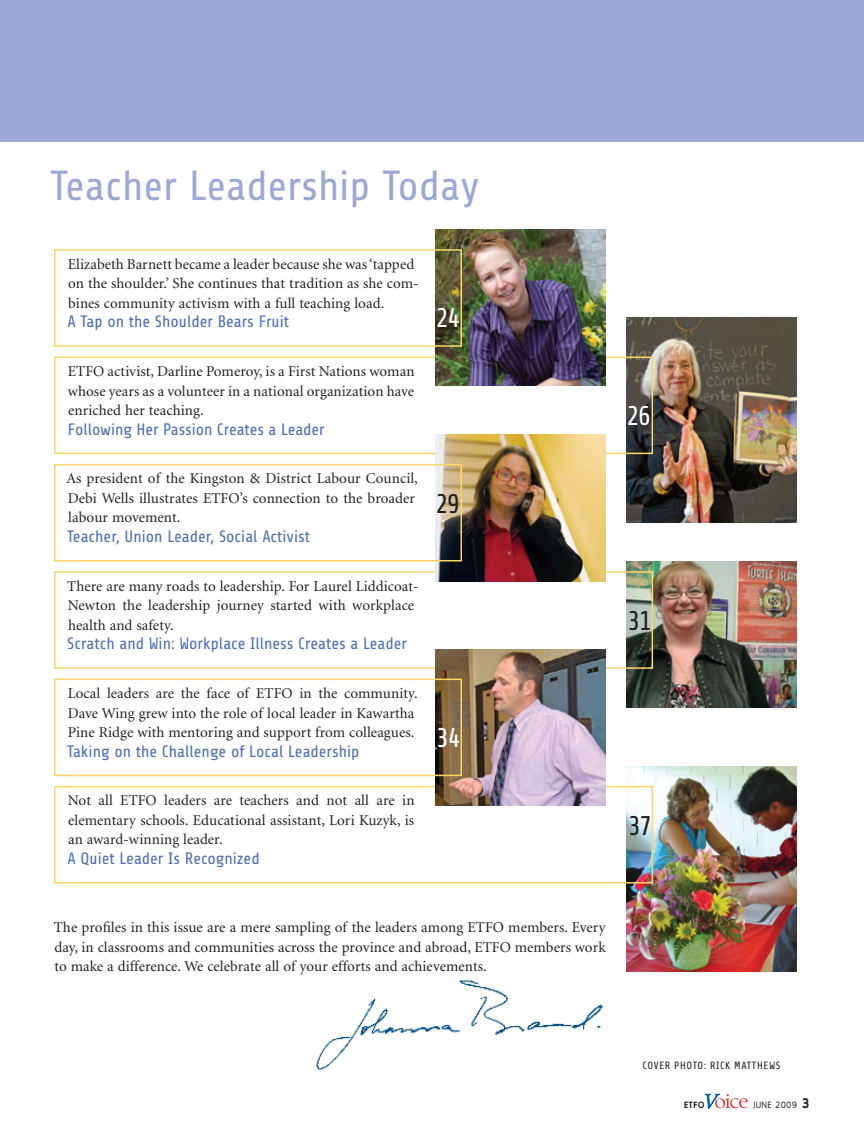
<style>
.page{position:relative;width:864px;height:1135px;background:#fff}
.page>*{position:absolute;margin:0;border:0;box-sizing:border-box;transform-origin:0 0}
.minion_10_13{font:42px "Share";color:#9ca8d5}
.t1{font:27px "Share";color:#fff}
.t2{font:27px "Share";color:#231f20}
.minion_10_13-2{font:16.5px "Share";color:#4b6eb6}
.minion_10_13-3{font:15px/19.5px "Minion";letter-spacing:.005em;color:#231f20}
.photo_credit{font:10.5px "Share";letter-spacing:.06em;color:#231f20}
.t3{font:9px "Ligurino Rg";letter-spacing:.1em;color:#231f20}
.t4{font:700 9px "Ligurino Reg";color:#231f20}
.s1{font-family:"Ligurino Reg";font-weight:700;font-size:13.8px}
</style>
<div class="page">
<svg style="left:705px;top:1093px;width:43px;height:15px"></svg>
<div style="left:0;top:0;width:864px;height:142px;background:#9ca8d5"></div>
<img style="left:626px;top:766px;width:170px;height:204px">
<img style="left:626px;top:561px;width:170px;height:146px">
<img style="left:626px;top:317px;width:170px;height:205px">
<div style="left:54px;top:785px;width:599px;height:98px;border:2px solid #fed667"></div>
<div style="left:54px;top:571px;width:599px;height:97px;border:2px solid #fed667"></div>
<div style="left:54px;top:356px;width:599px;height:98px;border:2px solid #fed667"></div>
<img style="left:435px;top:434px;width:171px;height:146px">
<img style="left:435px;top:649px;width:171px;height:156px">
<img style="left:435px;top:230px;width:171px;height:156px">
<div style="left:54px;top:463px;width:408px;height:98px;border:2px solid #fed667"></div>
<div style="left:54px;top:678px;width:408px;height:97px;border:2px solid #fed667"></div>
<div style="left:54px;top:249px;width:408px;height:97px;border:2px solid #fed667"></div>
<img style="left:316px;top:980px;width:287px;height:90px">
<p class="minion_10_13" style="left:50px;top:163px;width:431px">Teacher Leadership Today</p>
<p class="minion_10_13-3" style="left:68px;top:255px;width:352px">Elizabeth Barnett became a leader because she was ‘tapped on the shoulder.’ She continues that tradition as she com&shy;bines community activism with a full teaching load.</p>
<p class="minion_10_13-2" style="left:68px;top:312px;width:223px">A Tap on the Shoulder Bears Fruit</p>
<p class="minion_10_13-3" style="left:68px;top:362px;width:348px;text-align:justify">ETFO activist, Darline Pomeroy, is a First Nations woman whose years as a volunteer in a national organization have enriched her teaching.</p>
<p class="minion_10_13-2" style="left:68px;top:420px;width:258px">Following Her Passion Creates a Leader</p>
<p class="minion_10_13-3" style="left:66px;top:469px;width:353px">As president of the Kingston &amp; District Labour Council,<br>Debi Wells illustrates ETFO’s connection to the broader labour movement.</p>
<p class="minion_10_13-2" style="left:67px;top:527px;width:245px">Teacher, Union Leader, Social Activist</p>
<p class="minion_10_13-3" style="left:67px;top:576px;width:353px">There are many roads to leadership. For Laurel Liddicoat-<br>Newton the leadership journey started with workplace health and safety.</p>
<p class="minion_10_13-2" style="left:67px;top:634px;width:341px">Scratch and Win: Workplace Illness Creates a Leader</p>
<p class="minion_10_13-3" style="left:68px;top:684px;width:352px">Local leaders are the face of ETFO in the community.<br>Dave Wing grew into the role of local leader in Kawartha<br>Pine Ridge with mentoring and support from colleagues.</p>
<p class="minion_10_13-2" style="left:67px;top:741px;width:294px">Taking on the Challenge of Local Leadership</p>
<p class="minion_10_13-3" style="left:68px;top:791px;width:348px;text-align:justify">Not all ETFO leaders are teachers and not all are in elementary schools. Educational assistant, Lori Kuzyk, is an award-winning leader.</p>
<p class="minion_10_13-2" style="left:68px;top:849px;width:194px">A Quiet Leader Is Recognized</p>
<p class="t1" style="left:436px;top:303px;width:26px">24</p>
<p class="t2" style="left:436px;top:488px;width:26px">29</p>
<p class="t1" style="left:436px;top:722px;width:26px">34</p>
<p class="minion_10_13-3" style="left:54px;top:918px;width:553px;text-align:justify">The profiles in this issue are a mere sampling of the leaders among ETFO members. Every day, in classrooms and communities across the province and abroad, ETFO members work to make a difference. We celebrate all of your efforts and achievements.</p>
<p class="t1" style="left:627px;top:401px;width:26px">26</p>
<p class="t2" style="left:628px;top:605px;width:26px">31</p>
<p class="t2" style="left:628px;top:810px;width:26px">37</p>
<p class="photo_credit" style="left:643px;top:1059px;width:139px">COVER PHOTO: RICK MATTHEWS</p>
<p class="t4" style="left:684px;top:1099px;width:22px">ETFO</p>
<p class="t3" style="left:753px;top:1099px;width:58px">JUNE 2009 <span class="s1">3</span></p>
</div>
